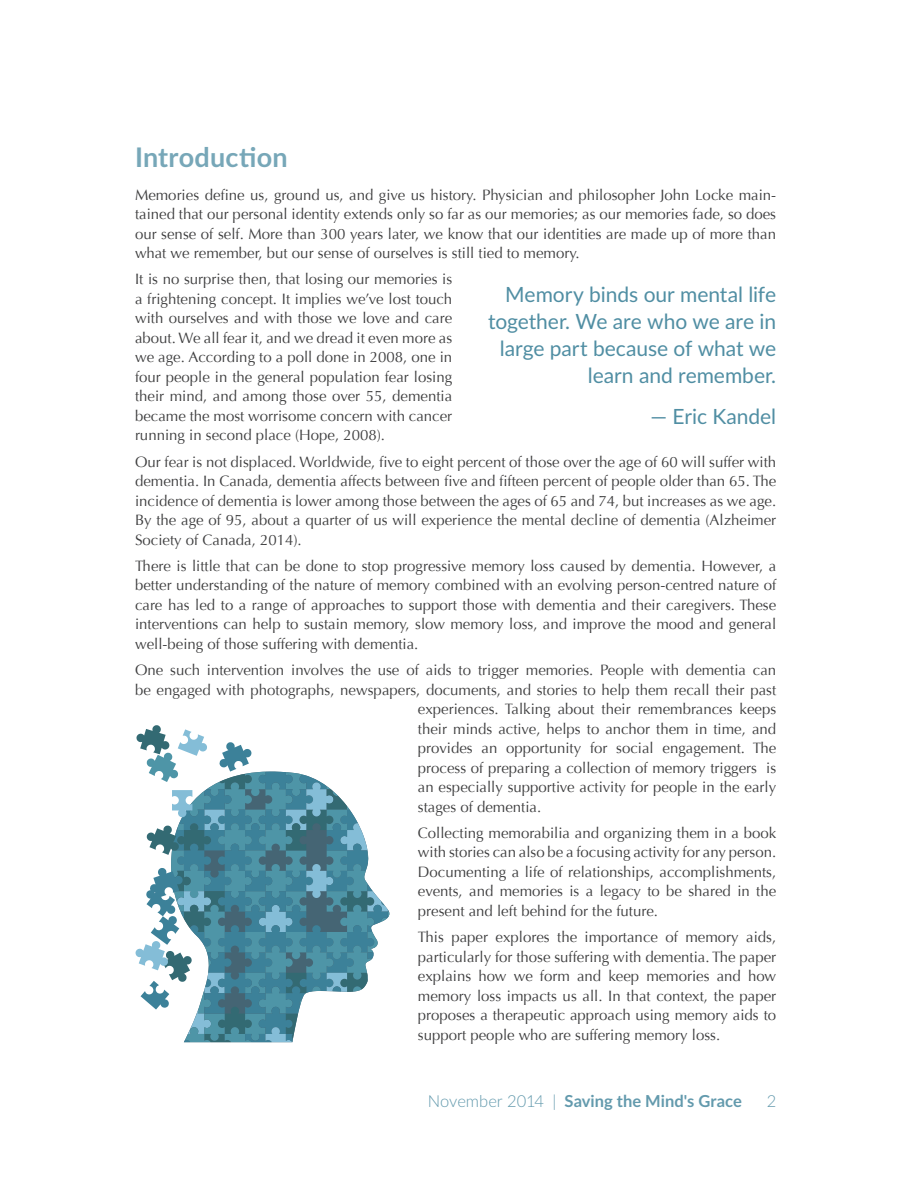
<style>
.page{position:relative;width:918px;height:1188px;background:#fff}
.page>*{position:absolute;margin:0;border:0;box-sizing:border-box;transform-origin:0 0}
.t1{font:700 27px "Lato";letter-spacing:.01em;color:#77a7b8}
.Pull_Quote{font:21px/27px "Lato";letter-spacing:-.005em;color:#508ea3;text-align:right}
.t2{font:700 16.5px "Lato";letter-spacing:.005em;color:#639aad}
.t3{font:300 16.5px "Lato";color:#639aad}
.Body{font:15px/19.5px "Optima";color:#3e3e3f;text-align:justify}
.s1{font-weight:300}
</style>
<div class="page">
<svg style="left:135px;top:725px;width:255px;height:317px"></svg>
<h1 class="t1" style="left:135px;top:137px;width:154px">Introduction</h1>
<p class="Body" style="left:135px;top:185px;width:643px">Memories define us, ground us, and give us history. Physician and philosopher John Locke main&shy;tained that our personal identity extends only so far as our memories; as our memories fade, so does our sense of self. More than 300 years later, we know that our identities are made up of more than what we remember, but our sense of ourselves is still tied to memory.</p>
<p class="Body" style="left:135px;top:270px;width:319px">It is no surprise then, that losing our memories is a frightening concept. It implies we’ve lost touch with ourselves and with those we love and care about. We all fear it, and we dread it even more as we age. According to a poll done in 2008, one in four people in the general population fear losing their mind, and among those over 55, dementia became the most worrisome concern with cancer running in second place (Hope, 2008).</p>
<p class="Body" style="left:135px;top:452px;width:643px">Our fear is not displaced. Worldwide, five to eight percent of those over the age of 60 will suffer with dementia. In Canada, dementia affects between five and fifteen percent of people older than 65. The incidence of dementia is lower among those between the ages of 65 and 74, but increases as we age.<br>By the age of 95, about a quarter of us will experience the mental decline of dementia (Alzheimer Society of Canada, 2014).</p>
<p class="Body" style="left:135px;top:556px;width:643px">There is little that can be done to stop progressive memory loss caused by dementia. However, a better understanding of the nature of memory combined with an evolving person-centred nature of care has led to a range of approaches to support those with dementia and their caregivers. These interventions can help to sustain memory, slow memory loss, and improve the mood and general well-being of those suffering with dementia.</p>
<p class="Body" style="left:135px;top:660px;width:643px">One such intervention involves the use of aids to trigger memories. People with dementia can</p>
<p class="Body" style="left:135px;top:680px;width:643px">be engaged with photographs, newspapers, documents, and stories to help them recall their past</p>
<p class="Body" style="left:418px;top:699px;width:360px">experiences. Talking about their remembrances keeps</p>
<p class="Body" style="left:418px;top:719px;width:360px">their minds active, helps to anchor them in time, and</p>
<p class="Body" style="left:418px;top:738px;width:360px">provides an opportunity for social engagement. The</p>
<p class="Body" style="left:418px;top:758px;width:360px">process of preparing a collection of memory triggers is</p>
<p class="Body" style="left:418px;top:777px;width:360px">an especially supportive activity for people in the early</p>
<p class="Body" style="left:418px;top:797px;width:125px">stages of dementia.</p>
<p class="Body" style="left:418px;top:823px;width:360px">Collecting memorabilia and organizing them in a book with stories can also be a focusing activity for any person.<br>Documenting a life of relationships, accomplishments, events, and memories is a legacy to be shared in the present and left behind for the future.</p>
<p class="Body" style="left:418px;top:927px;width:360px">This paper explores the importance of memory aids, particularly for those suffering with dementia. The paper explains how we form and keep memories and how memory loss impacts us all. In that context, the paper proposes a therapeutic approach using memory aids to support people who are suffering memory loss.</p>
<p class="Pull_Quote" style="left:488px;top:280px;width:290px">Memory binds our mental life together. We are who we are in large part because of what we learn and remember.</p>
<p class="Pull_Quote" style="left:651px;top:402px;width:127px">— Eric Kandel</p>
<p class="t2" style="left:428px;top:1089px;width:316px"><span class="s1">November 2014 |</span> Saving the Mind's Grace</p>
<p class="t3" style="left:767px;top:1089px;width:11px">2</p>
</div>
